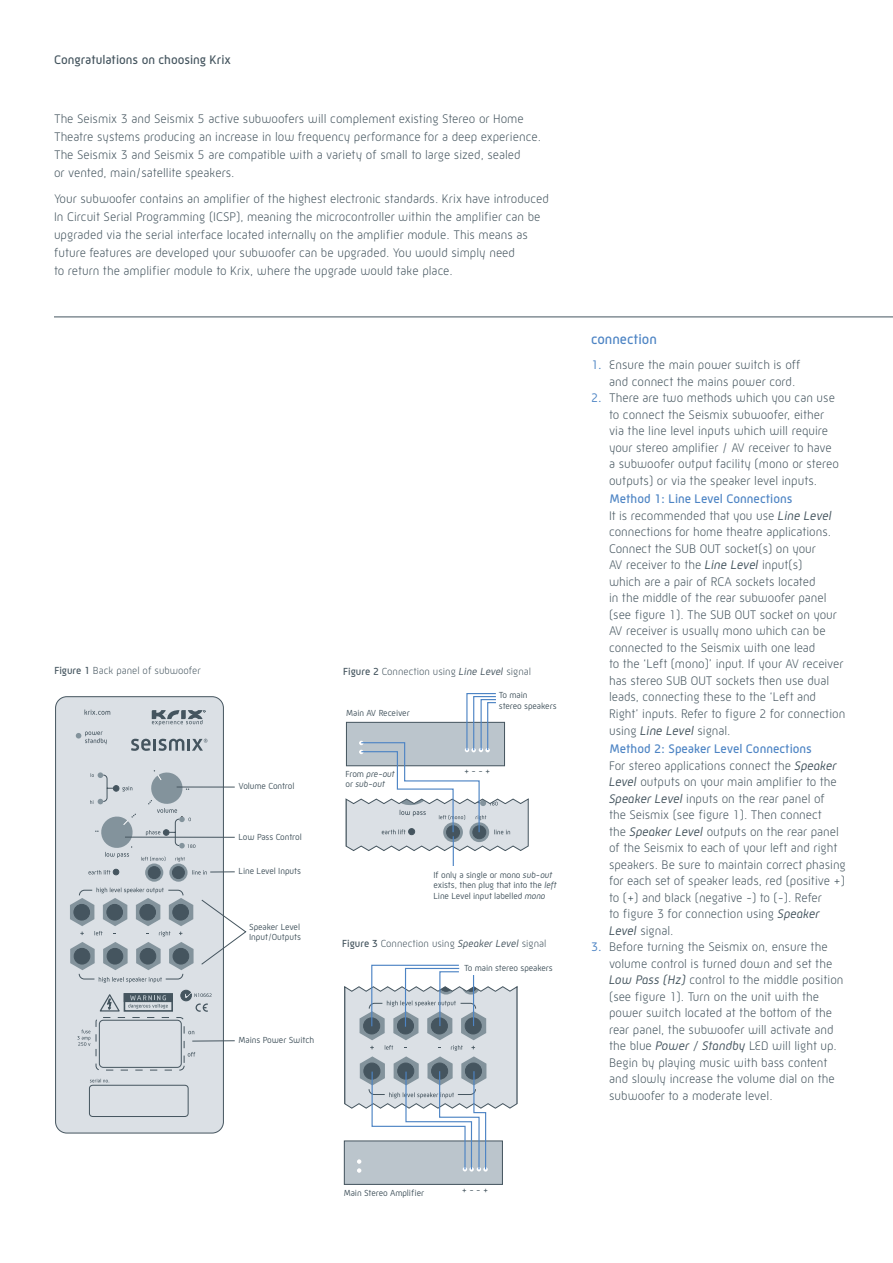
<style>
.page{position:relative;width:893px;height:1263px;background:#fff}
.page>*{position:absolute;margin:0;border:0;box-sizing:border-box;transform-origin:0 0}
.t1{font:500 14.25px "Mic 32";color:#4d84c4}
.t2{font:300 12.75px/16.5px "Mic 32";letter-spacing:-.005em;color:#45555f}
.t3{font:500 12.75px "Mic 32";color:#45555f}
.t4{font:300 10.5px "Mic 32";color:#45555f}
.t5{font:9px/10.5px "Mic 32";letter-spacing:-.01em;color:#45555f}
.t6{font:italic 9px/10.5px "Mic 32";letter-spacing:-.01em;color:#45555f}
.s1{font-weight:500}
.s2{font-weight:400;font-style:italic}
.s3{font-style:normal}
.s4{font-style:italic}
.s5{font-weight:400;color:#4d84c4}
.s6{font-weight:500;color:#4d84c4}
</style>
<div class="page">
<hr style="left:54px;top:316px;width:839px;height:1px;background:#45555f">
<div style="left:56px;top:697px;width:167px;height:436px;background:#dbe0e5;border-radius:11px"></div>
<div style="left:55px;top:696px;width:169px;height:437px;border:1px solid #45555f;border-radius:11px"></div>
<div style="left:96px;top:1017px;width:88px;height:53px;border:1px dashed #45555f;border-radius:4px"></div>
<svg style="left:131px;top:739px;width:76px;height:12px"></svg>
<svg style="left:152px;top:710px;width:54px;height:15px"></svg>
<svg style="left:181px;top:990px;width:31px;height:22px"></svg>
<svg style="left:76px;top:731px;width:31px;height:13px"></svg>
<svg style="left:88px;top:869px;width:31px;height:6px"></svg>
<svg style="left:99px;top:993px;width:74px;height:19px"></svg>
<svg style="left:77px;top:1020px;width:118px;height:97px"></svg>
<svg style="left:84px;top:709px;width:26px;height:6px"></svg>
<svg style="left:169px;top:863px;width:19px;height:19px"></svg>
<div style="left:172px;top:867px;width:12px;height:11px;background:#45555f;border-radius:50%"></div>
<div style="left:172px;top:866px;width:12px;height:13px;border:1px solid #45555f;border-radius:50%"></div>
<svg style="left:145px;top:863px;width:18px;height:19px"></svg>
<div style="left:148px;top:867px;width:12px;height:11px;background:#45555f;border-radius:50%"></div>
<div style="left:148px;top:866px;width:12px;height:13px;border:1px solid #45555f;border-radius:50%"></div>
<svg style="left:70px;top:887px;width:124px;height:96px"></svg>
<svg style="left:90px;top:770px;width:105px;height:91px"></svg>
<svg style="left:201px;top:899px;width:46px;height:66px"></svg>
<hr style="left:177px;top:787px;width:58px;height:1px;background:#45555f">
<hr style="left:125px;top:837px;width:110px;height:1px;background:#45555f">
<svg style="left:192px;top:870px;width:43px;height:4px"></svg>
<hr style="left:192px;top:1040px;width:43px;height:1px;background:#45555f">
<svg style="left:344px;top:964px;width:173px;height:221px"></svg>
<div style="left:346px;top:722px;width:159px;height:44px;background:#bbc5cc"></div>
<svg style="left:346px;top:798px;width:14px;height:53px"></svg>
<svg style="left:360px;top:721px;width:169px;height:145px"></svg>
<svg style="left:465px;top:693px;width:32px;height:59px"></svg>
<p class="t3" style="left:54px;top:52px;width:178px">Congratulations on choosing Krix</p>
<p class="t2" style="left:54px;top:109px;width:488px;line-height:18px">The Seismix 3 and Seismix 5 active subwoofers will complement existing Stereo or Home Theatre systems producing an increase in low frequency performance for a deep experience.<br>The Seismix 3 and Seismix 5 are compatible with a variety of small to large sized, sealed<br>or vented, main/satellite speakers.</p>
<p class="t2" style="left:54px;top:190px;width:496px;line-height:18px">Your subwoofer contains an amplifier of the highest electronic standards. Krix have introduced In Circuit Serial Programming (ICSP), meaning the microcontroller within the amplifier can be upgraded via the serial interface located internally on the amplifier module. This means as future features are developed your subwoofer can be upgraded. You would simply need<br>to return the amplifier module to Krix, where the upgrade would take place.</p>
<p class="t4" style="left:55px;top:665px;width:148px"><span class="s1">Figure 1</span> Back panel of subwoofer</p>
<p class="t5" style="left:239px;top:781px;width:57px">Volume Control</p>
<p class="t5" style="left:239px;top:831px;width:65px">Low Pass Control</p>
<p class="t5" style="left:239px;top:866px;width:64px">Line Level Inputs</p>
<p class="t5" style="left:249px;top:921px;width:53px">Speaker Level<br>Input/Outputs</p>
<p class="t5" style="left:239px;top:1035px;width:77px">Mains Power Switch</p>
<p class="t4" style="left:343px;top:666px;width:189px"><span class="s1">Figure 2</span> Connection using <span class="s2">Line Level</span> signal</p>
<p class="t5" style="left:346px;top:707px;width:65px">Main AV Receiver</p>
<p class="t5" style="left:499px;top:690px;width:59px">To main<br>stereo speakers</p>
<p class="t6" style="left:345px;top:768px;width:51px"><span class="s3">From</span> pre-out <span class="s3">or</span> sub-out</p>
<p class="t5" style="left:464px;top:766px;width:28px">+ - - +</p>
<p class="t5" style="left:433px;top:869px;width:125px">If only a single or mono <span class="s4">sub-out </span>exists, then plug that into the <span class="s4">left<br></span>Line Level input labelled <span class="s4">mono</span></p>
<p class="t4" style="left:342px;top:937px;width:206px"><span class="s1">Figure 3</span> Connection using <span class="s2">Speaker Level</span> signal</p>
<p class="t5" style="left:464px;top:962px;width:90px">To main stereo speakers</p>
<p class="t1" style="left:591px;top:331px;width:67px">connection</p>
<p class="t2" style="left:609px;top:357px;width:193px;text-indent:-18px"><span class="s5">1.</span> Ensure the main power switch is off and connect the mains power cord.</p>
<p class="t2" style="left:609px;top:390px;width:231px;text-indent:-18px"><span class="s5">2.</span> There are two methods which you can use to connect the Seismix subwoofer, either via the line level inputs which will require your stereo amplifier / AV receiver to have a subwoofer output facility (mono or stereo outputs) or via the speaker level inputs.</p>
<p class="t2" style="left:609px;top:491px;width:238px"><span class="s6">Method 1: Line Level Connections<br></span>It is recommended that you use <span class="s2">Line Level </span>connections for home theatre applications.<br>Connect the SUB OUT socket(s) on your<br>AV receiver to the <span class="s2">Line Level</span> input(s)<br>which are a pair of RCA sockets located<br>in the middle of the rear subwoofer panel (see figure 1). The SUB OUT socket on your AV receiver is usually mono which can be connected to the Seismix with one lead<br>to the ‘Left (mono)’ input. If your AV receiver has stereo SUB OUT sockets then use dual leads, connecting these to the ‘Left and Right’ inputs. Refer to figure 2 for connection using <span class="s2">Line Level</span> signal.</p>
<p class="t2" style="left:609px;top:740px;width:238px"><span class="s6">Method 2: Speaker Level Connections<br></span>For stereo applications connect the <span class="s2">Speaker Level</span> outputs on your main amplifier to the <span class="s2">Speaker Level</span> inputs on the rear panel of<br>the Seismix (see figure 1). Then connect<br>the <span class="s2">Speaker Level</span> outputs on the rear panel of the Seismix to each of your left and right speakers. Be sure to maintain correct phasing for each set of speaker leads, red (positive +) to (+) and black (negative -) to (-). Refer<br>to figure 3 for connection using <span class="s2">Speaker Level</span> signal.</p>
<p class="t2" style="left:609px;top:938px;width:236px;text-indent:-18px"><span class="s5">3.</span> Before turning the Seismix on, ensure the volume control is turned down and set the <span class="s2">Low Pass (Hz)</span> control to the middle position (see figure 1). Turn on the unit with the power switch located at the bottom of the rear panel, the subwoofer will activate and the blue <span class="s2">Power / Standby</span> LED will light up.<br>Begin by playing music with bass content and slowly increase the volume dial on the subwoofer to a moderate level.</p>
<p class="t5" style="left:344px;top:1187px;width:82px">Main Stereo Amplifier</p>
<p class="t5" style="left:462px;top:1185px;width:28px">+ - - +</p>
</div>
